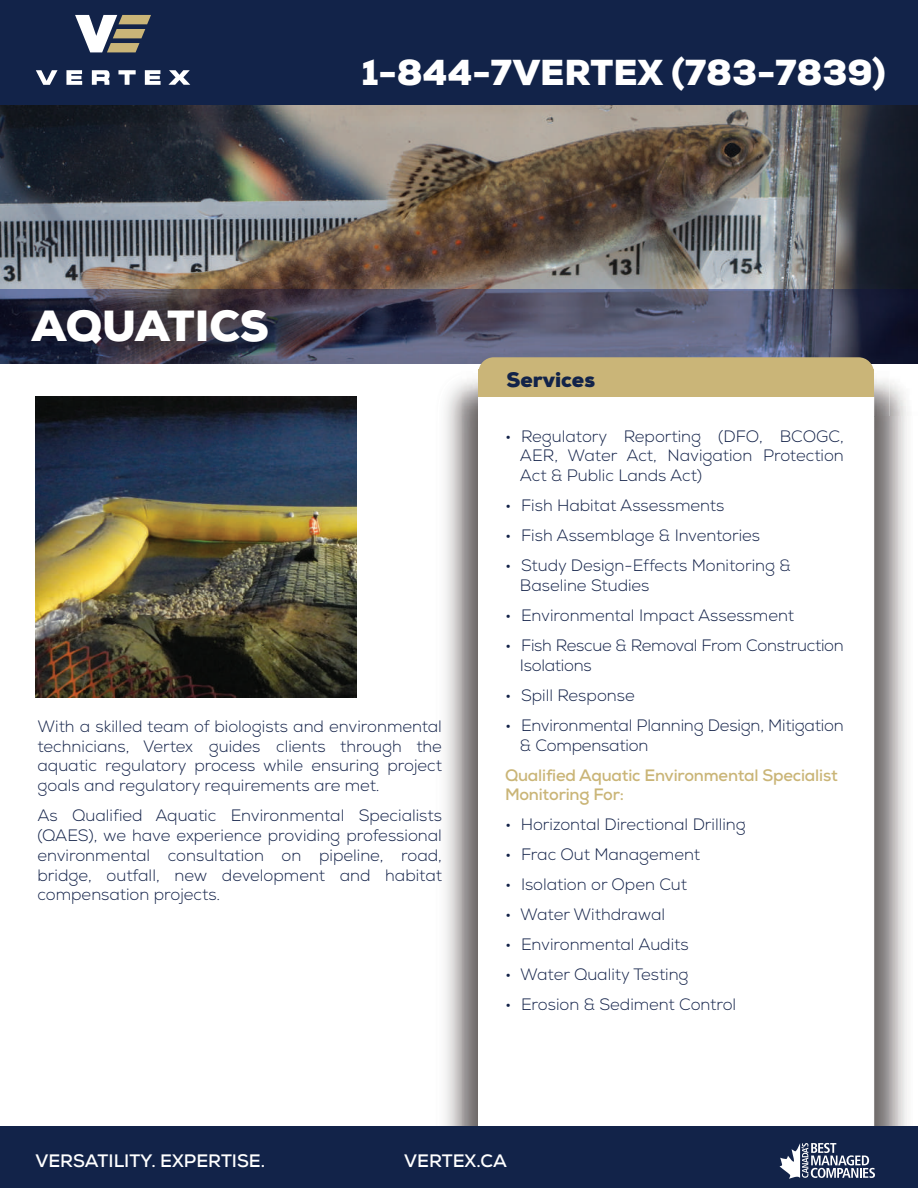
<style>
.page{position:relative;width:918px;height:1188px;background:#fff}
.page>*{position:absolute;margin:0;border:0;box-sizing:border-box;transform-origin:0 0}
.t1{font:900 43.5px "Nexa";letter-spacing:-.005em;color:#fff}
.t2{font:900 36px "Nexa";color:#fff}
.t3{font:900 21px "Nexa";color:#122349}
.t4{font:700 18px "Nexa";color:#fff}
.t5{font:300 16.5px/19.8px "Nexa";color:#132249;text-align:justify}
.t6{font:700 16.5px/19.8px "Nexa";letter-spacing:-.01em;color:#cab577}
</style>
<div class="page">
<div style="left:0;top:0;width:918px;height:106px;background:#122349"></div>
<svg style="left:75px;top:15px;width:76px;height:37px"></svg>
<svg style="left:36px;top:70px;width:22px;height:15px"></svg>
<svg style="left:66px;top:70px;width:16px;height:15px"></svg>
<svg style="left:92px;top:70px;width:18px;height:15px"></svg>
<svg style="left:118px;top:70px;width:18px;height:15px"></svg>
<svg style="left:145px;top:70px;width:16px;height:15px"></svg>
<svg style="left:168px;top:70px;width:22px;height:15px"></svg>
<img style="left:0;top:105px;width:918px;height:184px">
<img style="left:0;top:289px;width:918px;height:75px">
<img style="left:35px;top:396px;width:321px;height:302px">
<img style="left:889px;top:382px;width:20px;height:34px">
<img style="left:874px;top:416px;width:33px;height:710px">
<img style="left:462px;top:365px;width:427px;height:52px">
<img style="left:462px;top:416px;width:16px;height:710px">
<div style="left:478px;top:359px;width:396px;height:781px;background:#fff;border-radius:15px"></div>
<div style="left:478px;top:357px;width:396px;height:31px;background:#cab578;border-radius:15px"></div>
<div style="left:478px;top:370px;width:396px;height:27px;background:#cab578"></div>
<div style="left:0;top:1126px;width:918px;height:62px;background:#122349"></div>
<svg style="left:779px;top:1142px;width:96px;height:37px"></svg>
<h1 class="t1" style="left:32px;top:298px;width:238px">AQUATICS</h1>
<h2 class="t2" style="left:362px;top:50px;width:525px">1-844-7VERTEX (783-7839)</h2>
<p class="t3" style="left:507px;top:366px;width:90px">Services</p>
<p class="t5" style="left:38px;top:717px;width:406px">With a skilled team of biologists and environmental technicians, Vertex guides clients through the aquatic regulatory process while ensuring project goals and regulatory requirements are met.</p>
<p class="t5" style="left:38px;top:806px;width:406px">As Qualified Aquatic Environmental Specialists (QAES), we have experience providing professional environmental consultation on pipeline, road, bridge, outfall, new development and habitat compensation projects.</p>
<p class="t5" style="left:520px;top:426px;width:325px;text-indent:-15px">• Regulatory Reporting (DFO, BCOGC, AER, Water Act, Navigation Protection Act &amp; Public Lands Act)</p>
<p class="t5" style="left:505px;top:496px;width:221px">• Fish Habitat Assessments</p>
<p class="t5" style="left:505px;top:526px;width:257px">• Fish Assemblage &amp; Inventories</p>
<p class="t5" style="left:520px;top:556px;width:272px;text-indent:-15px">• Study Design-Effects Monitoring &amp;<br>Baseline Studies</p>
<p class="t5" style="left:505px;top:606px;width:290px">• Environmental Impact Assessment</p>
<p class="t5" style="left:520px;top:636px;width:325px;text-indent:-15px">• Fish Rescue &amp; Removal From Construction<br>Isolations</p>
<p class="t5" style="left:505px;top:686px;width:131px">• Spill Response</p>
<p class="t5" style="left:520px;top:716px;width:325px;text-indent:-15px">• Environmental Planning Design, Mitigation &amp; Compensation</p>
<p class="t6" style="left:505px;top:765px;width:334px">Qualified Aquatic Environmental Specialist<br>Monitoring For:</p>
<p class="t5" style="left:505px;top:815px;width:242px">• Horizontal Directional Drilling</p>
<p class="t5" style="left:505px;top:845px;width:196px">• Frac Out Management</p>
<p class="t5" style="left:505px;top:875px;width:184px">• Isolation or Open Cut</p>
<p class="t5" style="left:505px;top:905px;width:162px">• Water Withdrawal</p>
<p class="t5" style="left:505px;top:935px;width:185px">• Environmental Audits</p>
<p class="t5" style="left:505px;top:965px;width:185px">• Water Quality Testing</p>
<p class="t5" style="left:505px;top:995px;width:233px">• Erosion &amp; Sediment Control</p>
<p class="t4" style="left:35px;top:1150px;width:231px">VERSATILITY. EXPERTISE.</p>
<p class="t4" style="left:404px;top:1150px;width:104px">VERTEX.CA</p>
</div>
